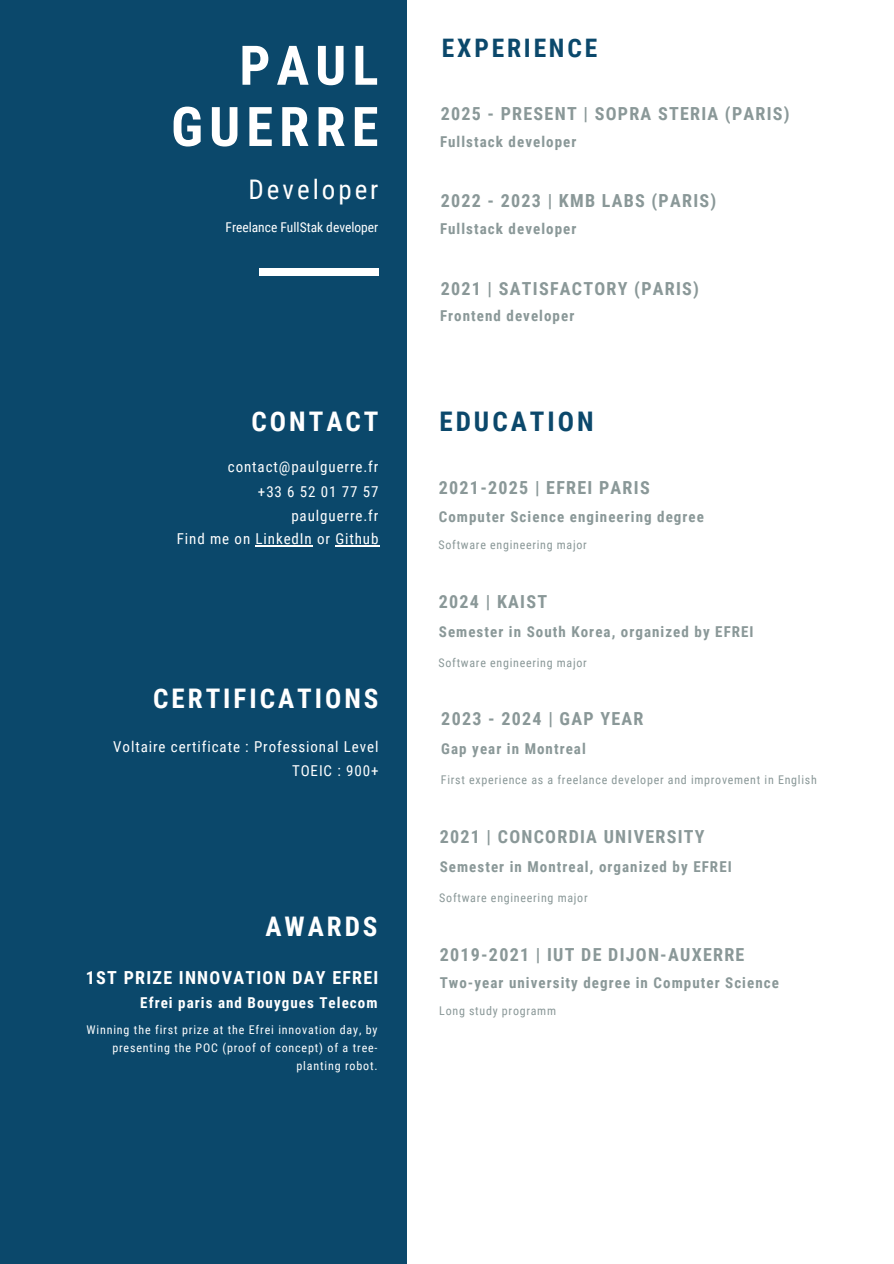
<style>
.page{position:relative;width:894px;height:1264px;background:#fff}
.page>*{position:absolute;margin:0;border:0;box-sizing:border-box;transform-origin:0 0}
.t1{font:700 54.6px/61.2px "Roboto Condensed";letter-spacing:.11em;color:#fff;text-align:right}
.t2{font:700 27px "Roboto Condensed";letter-spacing:.11em;color:#fff}
.t3{font:27px "Roboto Condensed";letter-spacing:.11em;color:#fff}
.t4{font:700 27px "Roboto Condensed";letter-spacing:.11em;color:#0b486b}
.t5{font:700 25.5px "Roboto Condensed";letter-spacing:.11em;color:#0b486b}
.t6{font:700 18px "Roboto Condensed";letter-spacing:.07em;color:#8a9898}
.t7{font:700 18px "Roboto Condensed";letter-spacing:.07em;color:#fff}
.t8{font:700 15px "Roboto Condensed";letter-spacing:.07em;color:#8a9898}
.t9{font:15px/24px "Roboto Condensed";letter-spacing:.06em;color:#fff;text-align:right}
.t10{font:700 15px "Roboto Condensed";letter-spacing:.07em;color:#fff}
.t11{font:13.5px "Roboto Condensed";color:#fff}
.t12{font:12px "Roboto Condensed";letter-spacing:.06em;color:#8a9898}
.t13{font:12px/18px "Roboto Condensed";letter-spacing:.07em;color:#fff;text-align:right}
</style>
<div class="page">
<div style="left:0;top:0;width:407px;height:1263px;background:#0b486b"></div>
<hr style="left:255px;top:545px;width:58px;height:1px;background:#fff">
<hr style="left:335px;top:545px;width:44px;height:1px;background:#fff">
<div style="left:259px;top:268px;width:119px;height:8px;background:#fff"></div>
<h3 class="t1" style="left:171px;top:35px;width:209px">PAUL<br>GUERRE</h3>
<p class="t3" style="left:248px;top:174px;width:131px">Developer</p>
<h2 class="t11" style="left:225px;top:219px;width:154px">Freelance FullStak developer</h2>
<h1 class="t2" style="left:251px;top:406px;width:128px">CONTACT</h1>
<p class="t9" style="left:177px;top:455px;width:203px">contact@paulguerre.fr<br>+33 6 52 01 77 57 paulguerre.fr<br>Find me on LinkedIn or Github</p>
<h2 class="t2" style="left:153px;top:683px;width:227px">CERTIFICATIONS</h2>
<h6 class="t9" style="left:113px;top:735px;width:266px">Voltaire certificate : Professional Level<br>TOEIC : 900+</h6>
<h4 class="t2" style="left:265px;top:910px;width:114px">AWARDS</h4>
<h5 class="t7" style="left:86px;top:967px;width:294px">1ST PRIZE INNOVATION DAY EFREI</h5>
<h4 class="t10" style="left:140px;top:993px;width:239px">Efrei paris and Bouygues Telecom</h4>
<p class="t13" style="left:86px;top:1020px;width:292px">Winning the first prize at the Efrei innovation day, by presenting the POC (proof of concept) of a tree&shy;planting robot.</p>
<h6 class="t5" style="left:442px;top:33px;width:157px">EXPERIENCE</h6>
<h2 class="t6" style="left:440px;top:103px;width:350px">2025 - PRESENT | SOPRA STERIA (PARIS)</h2>
<h4 class="t8" style="left:440px;top:133px;width:138px">Fullstack developer</h4>
<h2 class="t6" style="left:440px;top:190px;width:277px">2022 - 2023 | KMB LABS (PARIS)</h2>
<h4 class="t8" style="left:440px;top:220px;width:138px">Fullstack developer</h4>
<h5 class="t6" style="left:440px;top:278px;width:260px">2021 | SATISFACTORY (PARIS)</h5>
<p class="t8" style="left:440px;top:307px;width:136px">Frontend developer</p>
<p class="t4" style="left:439px;top:406px;width:155px">EDUCATION</p>
<h5 class="t6" style="left:438px;top:477px;width:212px">2021-2025 | EFREI PARIS</h5>
<p class="t8" style="left:438px;top:508px;width:266px">Computer Science engineering degree</p>
<h4 class="t12" style="left:438px;top:537px;width:150px">Software engineering major</h4>
<h5 class="t6" style="left:438px;top:591px;width:110px">2024 | KAIST</h5>
<p class="t8" style="left:438px;top:623px;width:316px">Semester in South Korea, organized by EFREI</p>
<h4 class="t12" style="left:438px;top:655px;width:150px">Software engineering major</h4>
<h5 class="t6" style="left:441px;top:708px;width:203px">2023 - 2024 | GAP YEAR</h5>
<p class="t8" style="left:441px;top:740px;width:146px">Gap year in Montreal</p>
<h4 class="t12" style="left:441px;top:773px;width:377px">First experience as a freelance developer and improvement in English</h4>
<h4 class="t6" style="left:439px;top:826px;width:266px">2021 | CONCORDIA UNIVERSITY</h4>
<h5 class="t8" style="left:439px;top:858px;width:293px">Semester in Montreal, organized by EFREI</h5>
<h5 class="t12" style="left:439px;top:890px;width:150px">Software engineering major</h5>
<h5 class="t6" style="left:439px;top:943px;width:306px">2019-2021 | IUT DE DIJON-AUXERRE</h5>
<h2 class="t8" style="left:439px;top:974px;width:340px">Two-year university degree in Computer Science</h2>
<h4 class="t12" style="left:439px;top:1003px;width:118px">Long study programm</h4>
</div>
